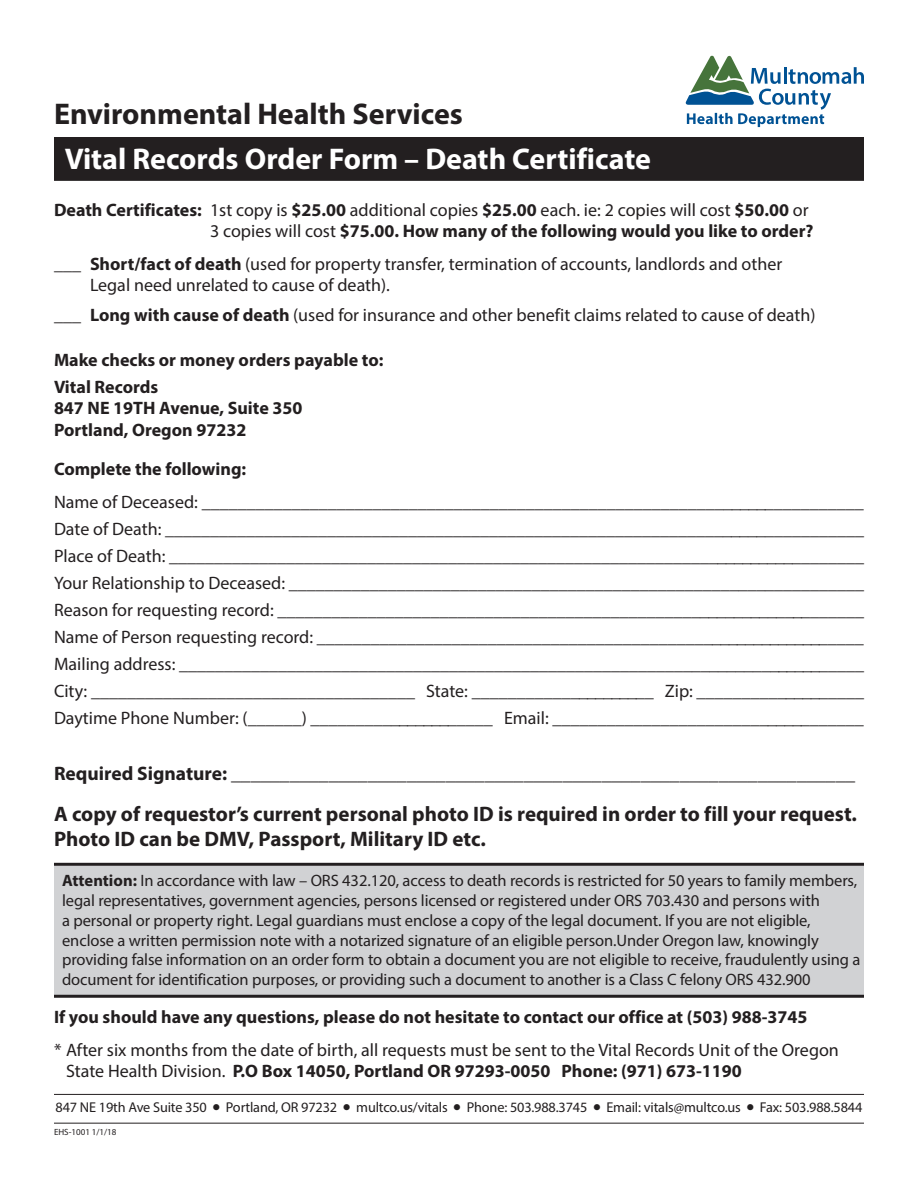
<style>
.page{position:relative;width:918px;height:1188px;background:#fff}
.page>*{position:absolute;margin:0;border:0;box-sizing:border-box;transform-origin:0 0}
.t1{font:700 30px "Myriad Pro";color:#fff}
.t2{font:700 30px "Myriad Pro";color:#231f20}
.t3{font:700 21px/25.2px "Myriad Pro";color:#231f20}
.t4{font:700 19.5px "Myriad Pro";color:#231f20}
.t5{font:18px/21.6px "Myriad Pro";color:#231f20}
.t6{font:700 18px/21.6px "Myriad Pro";color:#231f20;text-align:right}
.t7{font:16.5px/19.8px "Myriad Pro";letter-spacing:-.005em;color:#231f20}
.t8{font:14.25px "Myriad Pro";letter-spacing:-.01em;color:#231f20}
.t9{font:9px "Myriad Pro";color:#231f20}
.s1{font-weight:400}
.s2{font-weight:700}
</style>
<div class="page">
<hr style="left:54px;top:1094px;width:810px;height:1px;background:#231f20">
<hr style="left:54px;top:1123px;width:810px;height:1px;background:#231f20">
<svg style="left:685px;top:55px;width:179px;height:72px"></svg>
<div style="left:54px;top:137px;width:810px;height:44px;background:#231f20;border:2px solid #231f20"></div>
<div style="left:54px;top:866px;width:810px;height:130px;background:#d1d2d4"></div>
<hr style="left:54px;top:863px;width:810px;height:3px;background:#231f20">
<hr style="left:54px;top:995px;width:810px;height:3px;background:#231f20">
<h1 class="t2" style="left:54px;top:94px;width:410px">Environmental Health Services</h1>
<p class="t1" style="left:65px;top:139px;width:588px">Vital Records Order Form – Death Certificate</p>
<p class="t6" style="left:54px;top:198px;width:761px">Death Certificates: <span class="s1">1st copy is</span> $25.00 <span class="s1">additional copies</span> $25.00 <span class="s1">each. ie: 2 copies will cost</span> $50.00 <span class="s1">or<br>3 copies will cost</span> $75.00. How many of the following would you like to order?</p>
<p class="t5" style="left:54px;top:253px;width:730px"><span class="s2">___ Short/fact of death</span> (used for property transfer, termination of accounts, landlords and other</p>
<p class="t5" style="left:90px;top:274px;width:302px">Legal need unrelated to cause of death).</p>
<p class="t5" style="left:54px;top:304px;width:763px"><span class="s2">___ Long with cause of death</span> (used for insurance and other benefit claims related to cause of death)</p>
<p class="t6" style="left:54px;top:348px;width:331px">Make checks or money orders payable to:</p>
<p class="t6" style="left:54px;top:375px;width:106px">Vital Records</p>
<p class="t6" style="left:54px;top:397px;width:250px">847 NE 19TH Avenue, Suite 350</p>
<p class="t6" style="left:54px;top:419px;width:194px">Portland, Oregon 97232</p>
<p class="t6" style="left:54px;top:457px;width:194px">Complete the following:</p>
<p class="t5" style="left:54px;top:491px;width:811px">Name of Deceased: __________________________________________________________________________</p>
<p class="t5" style="left:54px;top:518px;width:812px">Date of Death: ______________________________________________________________________________</p>
<p class="t5" style="left:54px;top:545px;width:812px">Place of Death: ______________________________________________________________________________</p>
<p class="t5" style="left:54px;top:572px;width:812px">Your Relationship to Deceased: ________________________________________________________________</p>
<p class="t5" style="left:54px;top:599px;width:812px">Reason for requesting record: __________________________________________________________________</p>
<p class="t5" style="left:54px;top:626px;width:811px">Name of Person requesting record: ______________________________________________________________</p>
<p class="t5" style="left:54px;top:653px;width:812px">Mailing address: _____________________________________________________________________________</p>
<p class="t5" style="left:54px;top:680px;width:812px">City: ____________________________________ State: _____________________ Zip: ___________________</p>
<p class="t5" style="left:54px;top:707px;width:811px">Daytime Phone Number: (______) _____________________ Email: ___________________________________</p>
<p class="t4" style="left:54px;top:761px;width:803px">Required Signature: ________________________________________________________________</p>
<p class="t3" style="left:54px;top:800px;width:805px">A copy of requestor’s current personal photo ID is required in order to fill your request.<br>Photo ID can be DMV, Passport, Military ID etc.</p>
<p class="t7" style="left:62px;top:871px;width:800px"><span class="s2">Attention:</span> In accordance with law – ORS 432.120, access to death records is restricted for 50 years to family members, legal representatives, government agencies, persons licensed or registered under ORS 703.430 and persons with<br>a personal or property right. Legal guardians must enclose a copy of the legal document. If you are not eligible, enclose a written permission note with a notarized signature of an eligible person.Under Oregon law, knowingly providing false information on an order form to obtain a document you are not eligible to receive, fraudulently using a document for identification purposes, or providing such a document to another is a Class C felony ORS 432.900</p>
<p class="t6" style="left:54px;top:1005px;width:755px">If you should have any questions, please do not hesitate to contact our office at (503) 988-3745</p>
<p class="t5" style="left:66px;top:1038px;width:774px;text-indent:-12px">* After six months from the date of birth, all requests must be sent to the Vital Records Unit of the Oregon<br>State Health Division. <span class="s2">P.O Box 14050, Portland OR 97293-0050 Phone: (971) 673-1190</span></p>
<p class="t8" style="left:56px;top:1099px;width:808px">847 NE 19th Ave Suite 350 ● Portland, OR 97232 ● multco.us/vitals ● Phone: 503.988.3745 ● Email: vitals@multco.us ● Fax: 503.988.5844</p>
<p class="t9" style="left:54px;top:1126px;width:64px">EHS-1001 1/1/18</p>
</div>
